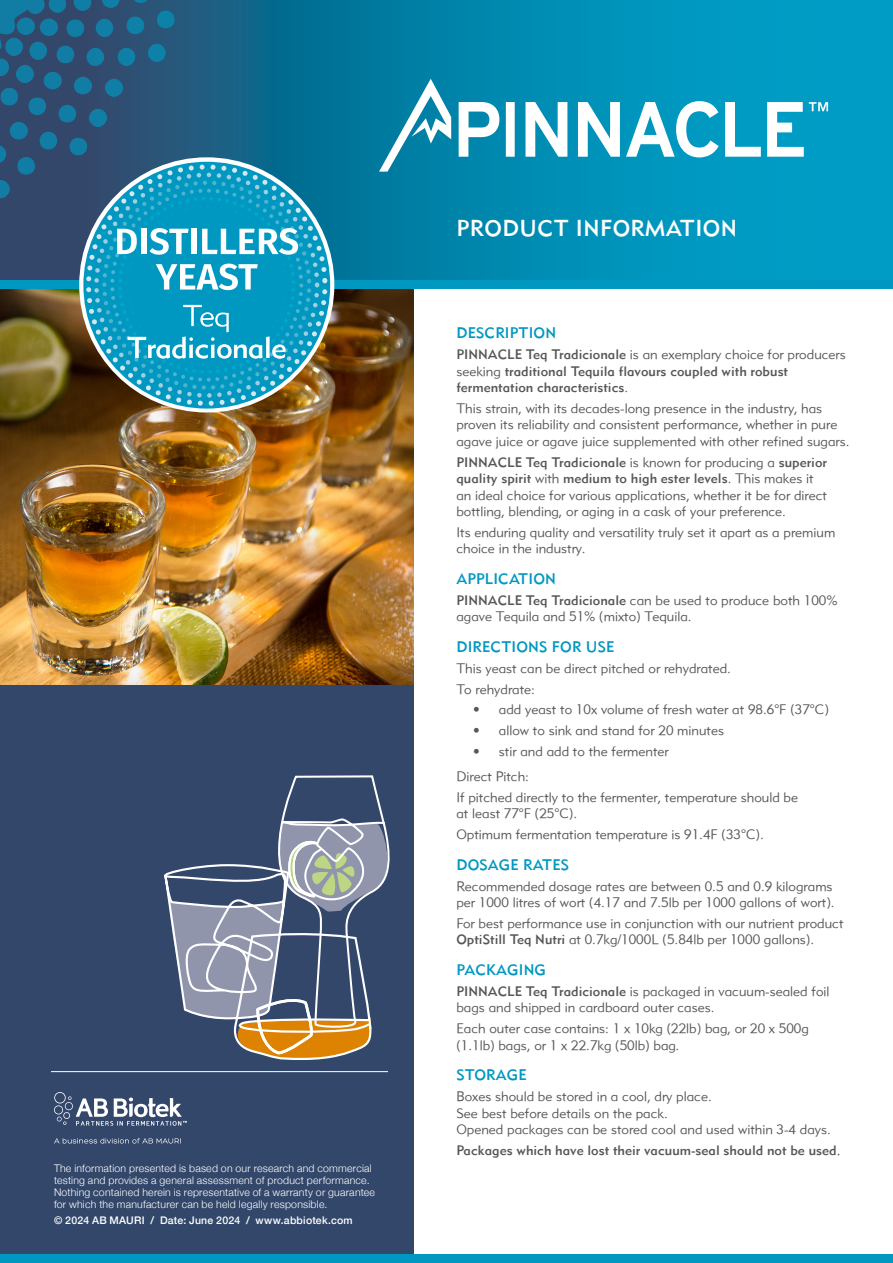
<style>
.page{position:relative;width:893px;height:1263px;background:#fff}
.page>*{position:absolute;margin:0;border:0;box-sizing:border-box;transform-origin:0 0}
.t1{font:22.5px "Metro Medium LT Two";letter-spacing:.02em;color:#fff}
.t2{font:15px "Metro Medium LT Two";letter-spacing:.01em;color:#0098c1}
.t3{font:13.5px/16.5px "Metro Lite LT Two";color:#575756}
.t4{font:13.5px/16.5px "Metro Medium LT Two";color:#575756}
.t5{font:300 10.5px/12px "Helvetica Neue";letter-spacing:.02em;color:#fff}
.t6{font:500 10.5px "Helvetica Neue";letter-spacing:.02em;color:#fff}
.s1{font-family:"Metro Medium LT Two"}
.s2{font-family:"Metro Lite LT Two"}
</style>
<div class="page">
<div style="left:0;top:0;width:414px;height:1263px;background:#33476a"></div>
<svg style="left:0;top:0;width:893px;height:281px;background:#0a7fa4"></svg>
<svg style="left:0;top:145px;width:6px;height:18px"></svg>
<div style="left:118px;top:48px;width:17px;height:18px;background:#0f7fa6;border-radius:50%"></div>
<div style="left:86px;top:48px;width:18px;height:18px;background:#107ea5;border-radius:50%"></div>
<div style="left:148px;top:44px;width:18px;height:18px;background:#0e81a8;border-radius:50%"></div>
<div style="left:10px;top:122px;width:18px;height:18px;background:#117da4;border-radius:50%"></div>
<div style="left:89px;top:109px;width:18px;height:18px;background:#107ea5;border-radius:50%"></div>
<div style="left:96px;top:19px;width:17px;height:18px;background:#107ea5;border-radius:50%"></div>
<div style="left:39px;top:132px;width:18px;height:17px;background:#117da4;border-radius:50%"></div>
<svg style="left:0;top:180px;width:10px;height:18px"></svg>
<div style="left:127px;top:16px;width:17px;height:18px;background:#0f80a7;border-radius:50%"></div>
<div style="left:59px;top:105px;width:17px;height:18px;background:#117da4;border-radius:50%"></div>
<div style="left:29px;top:98px;width:17px;height:17px;background:#117da4;border-radius:50%"></div>
<svg style="left:132px;top:0;width:17px;height:3px"></svg>
<div style="left:157px;top:11px;width:17px;height:17px;background:#0d82a9;border-radius:50%"></div>
<div style="left:17px;top:157px;width:18px;height:18px;background:#117da4;border-radius:50%"></div>
<div style="left:70px;top:138px;width:17px;height:17px;background:#117da4;border-radius:50%"></div>
<svg style="left:0;top:0;width:94px;height:109px"></svg>
<svg style="left:102px;top:0;width:17px;height:8px"></svg>
<div style="left:66px;top:19px;width:18px;height:18px;background:#117da4;border-radius:50%"></div>
<div style="left:105px;top:79px;width:18px;height:18px;background:#107fa6;border-radius:50%"></div>
<div style="left:0;top:88px;width:18px;height:17px;background:#117da4;border-radius:50%"></div>
<div style="left:0;top:1254px;width:893px;height:9px;background:#0098c1"></div>
<img style="left:0;top:289px;width:414px;height:396px">
<svg style="left:54px;top:1092px;width:133px;height:52px"></svg>
<div style="left:0;top:281px;width:893px;height:8px;background:#0098c1"></div>
<hr style="left:51px;top:1071px;width:337px;height:1px;background:#fff">
<svg style="left:164px;top:776px;width:226px;height:284px"></svg>
<svg style="left:379px;top:79px;width:449px;height:92px"></svg>
<svg style="left:86px;top:165px;width:241px;height:241px;background:#468592"></svg>
<svg style="left:102px;top:181px;width:209px;height:209px;background:#2aa4c5"></svg>
<p class="t5" style="left:54px;top:1162px;width:323px">The information presented is based on our research and commercial testing and provides a general assessment of product performance.<br>Nothing contained herein is representative of a warranty or guarantee for which the manufacturer can be held legally responsible.</p>
<p class="t6" style="left:54px;top:1212px;width:300px">© 2024 AB MAURI / Date: June 2024 / www.abbiotek.com</p>
<h1 class="t1" style="left:456px;top:214px;width:282px">PRODUCT INFORMATION</h1>
<p class="t2" style="left:456px;top:324px;width:101px">DESCRIPTION</p>
<p class="t3" style="left:456px;top:346px;width:391px"><span class="s1">PINNACLE Teq Tradicionale</span> is an exemplary choice for producers</p>
<p class="t4" style="left:456px;top:363px;width:333px"><span class="s2">seeking</span> traditional Tequila flavours coupled with robust fermentation characteristics<span class="s2">.</span></p>
<p class="t3" style="left:456px;top:400px;width:395px">This strain, with its decades-long presence in the industry, has proven its reliability and consistent performance, whether in pure agave juice or agave juice supplemented with other refined sugars.</p>
<p class="t4" style="left:456px;top:454px;width:372px">PINNACLE Teq Tradicionale <span class="s2">is known for producing a</span> superior quality spirit <span class="s2">with</span> medium to high ester levels<span class="s2">. This makes it</span></p>
<p class="t3" style="left:456px;top:487px;width:372px">an ideal choice for various applications, whether it be for direct bottling, blending, or aging in a cask of your preference.</p>
<p class="t3" style="left:456px;top:524px;width:380px">Its enduring quality and versatility truly set it apart as a premium choice in the industry.</p>
<p class="t2" style="left:456px;top:570px;width:101px">APPLICATION</p>
<p class="t3" style="left:456px;top:592px;width:383px"><span class="s1">PINNACLE Teq Tradicionale</span> can be used to produce both 100% agave Tequila and 51% (mixto) Tequila.</p>
<p class="t2" style="left:456px;top:638px;width:160px">DIRECTIONS FOR USE</p>
<p class="t3" style="left:456px;top:658px;width:276px;line-height:20.7px">This yeast can be direct pitched or rehydrated.<br>To rehydrate:</p>
<p class="t3" style="left:473px;top:701px;width:357px">• add yeast to 10x volume of fresh water at 98.6°F (37°C)</p>
<p class="t3" style="left:473px;top:722px;width:252px">• allow to sink and stand for 20 minutes</p>
<p class="t3" style="left:456px;top:739px;width:214px;line-height:25px;text-indent:17px">• stir and add to the fermenter<br>Direct Pitch:</p>
<p class="t3" style="left:456px;top:789px;width:343px">If pitched directly to the fermenter, temperature should be at least 77°F (25°C).</p>
<p class="t3" style="left:456px;top:826px;width:309px">Optimum fermentation temperature is 91.4F (33°C).</p>
<p class="t2" style="left:456px;top:855px;width:114px">DOSAGE RATES</p>
<p class="t3" style="left:456px;top:877px;width:380px">Recommended dosage rates are between 0.5 and 0.9 kilograms per 1000 litres of wort (4.17 and 7.5lb per 1000 gallons of wort).</p>
<p class="t3" style="left:456px;top:915px;width:389px">For best performance use in conjunction with our nutrient product<br><span class="s1">OptiStill Teq Nutri</span> at 0.7kg/1000L (5.84lb per 1000 gallons).</p>
<p class="t2" style="left:456px;top:961px;width:91px">PACKAGING</p>
<p class="t3" style="left:456px;top:983px;width:375px"><span class="s1">PINNACLE Teq Tradicionale</span> is packaged in vacuum-sealed foil bags and shipped in cardboard outer cases.</p>
<p class="t3" style="left:456px;top:1020px;width:354px">Each outer case contains: 1 x 10kg (22lb) bag, or 20 x 500g (1.1lb) bags, or 1 x 22.7kg (50lb) bag.</p>
<p class="t2" style="left:456px;top:1066px;width:72px">STORAGE</p>
<p class="t3" style="left:456px;top:1088px;width:376px">Boxes should be stored in a cool, dry place.<br>See best before details on the pack.<br>Opened packages can be stored cool and used within 3-4 days.</p>
<p class="t4" style="left:456px;top:1142px;width:385px">Packages which have lost their vacuum-seal should not be used.</p>
</div>
